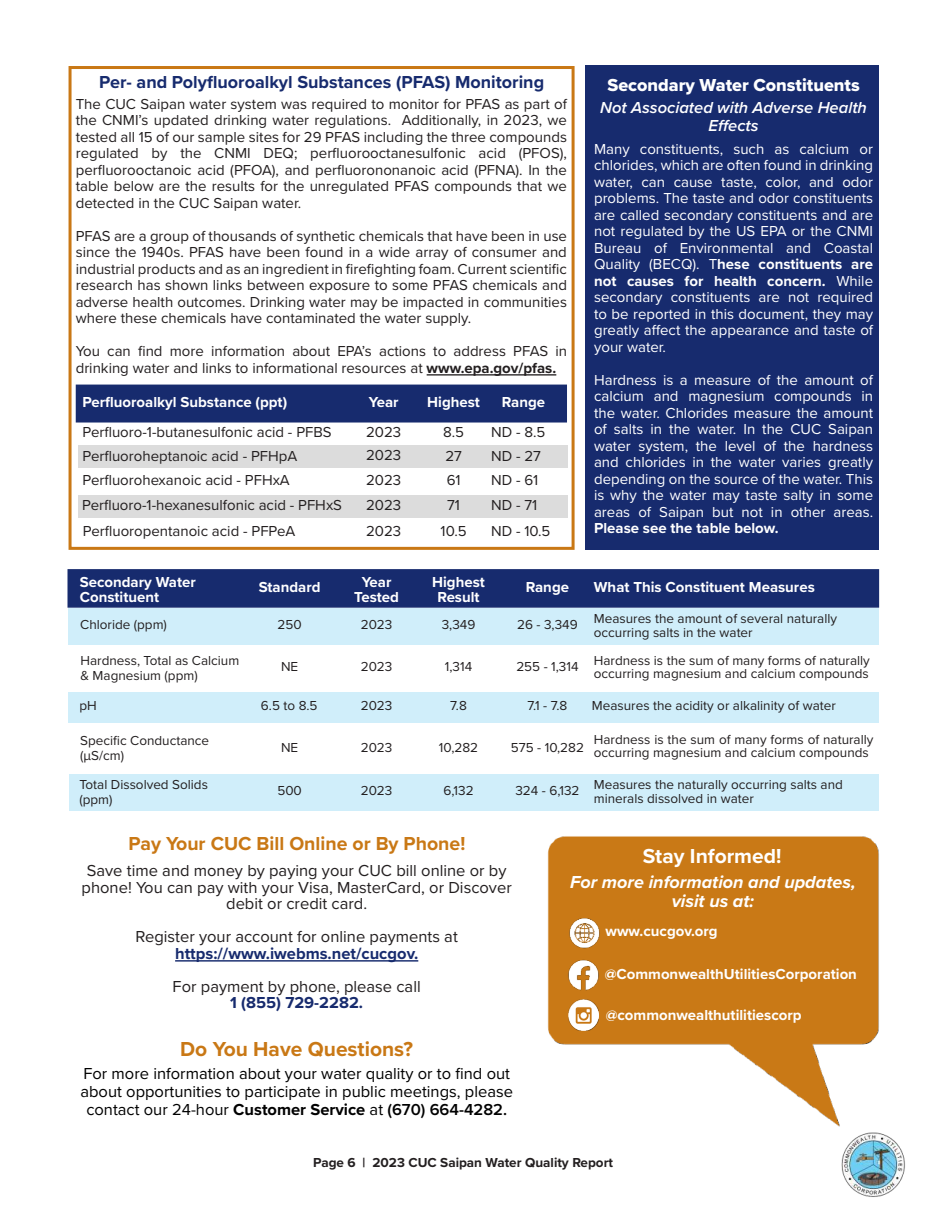
<style>
.page{position:relative;width:945px;height:1215px;background:#fff}
.page>*{position:absolute;margin:0;border:0;box-sizing:border-box;transform-origin:0 0}
.t1{font:700 21px "Proxima Nova";color:#c97815}
.t2{font:700 21px "Proxima Nova";color:#fff}
.t3{font:700 19.5px "Proxima Nova";color:#c97815}
.t4{font:700 18px "Proxima Nova";color:#172b6e}
.t5{font:italic 700 18px/18.3px "Proxima Nova";color:#fff;text-align:center}
.t6{font:18px "Proxima Nova Extrabld";color:#fff}
.t7{font:16.5px/16.5px "Proxima Nova";color:#231f20;text-align:center}
.t8{font:16.5px/18px "Proxima Nova";color:#000;text-align:center}
.t9{font:700 16.5px "Proxima Nova";color:#172b6e}
.t10{font:italic 600 16.5px/18px "Proxima Nova";color:#fff;text-align:center}
.t11{font:15px/16.5px "Proxima Nova";color:#231f20;text-align:justify}
.t12{font:15px/16.5px "Proxima Nova";color:#fff;text-align:justify}
.t13{font:700 15px/15px "Proxima Nova";color:#fff;text-align:center}
.t14{font:13.5px/13.5px "Proxima Nova";color:#231f20}
.t15{font:700 13.5px "Proxima Nova";color:#231f20}
.s1{font-weight:700}
.s2{font-weight:600}
</style>
<div class="page">
<div style="left:69px;top:66px;width:506px;height:484px;border:3px solid #c97815"></div>
<hr style="left:427px;top:374px;width:129px;height:2px;background:#231f20">
<div style="left:76px;top:385px;width:491px;height:38px;background:#172b6e;border:2px solid #172b6e"></div>
<div style="left:78px;top:446px;width:489px;height:22px;background:#dcdcdc"></div>
<div style="left:78px;top:495px;width:489px;height:22px;background:#dcdcdc"></div>
<div style="left:68px;top:569px;width:811px;height:39px;background:#172b6e;border:2px solid #172b6e"></div>
<div style="left:69px;top:608px;width:810px;height:37px;background:#d0eefa"></div>
<div style="left:69px;top:692px;width:810px;height:31px;background:#d0eefa"></div>
<div style="left:69px;top:774px;width:810px;height:37px;background:#d0eefa"></div>
<hr style="left:175px;top:960px;width:243px;height:2px;background:#172b6e">
<img style="left:547px;top:836px;width:332px;height:291px">
<img style="left:566px;top:916px;width:37px;height:34px">
<img style="left:565px;top:958px;width:37px;height:34px">
<img style="left:568px;top:1000px;width:31px;height:30px">
<div style="left:585px;top:66px;width:294px;height:484px;background:#172b6e"></div>
<img style="left:841px;top:1132px;width:64px;height:65px">
<p class="t4" style="left:99px;top:68px;width:447px">Per- and Polyfluoroalkyl Substances (PFAS) Monitoring</p>
<p class="t11" style="left:76px;top:95px;width:493px">The CUC Saipan water system was required to monitor for PFAS as part of the CNMI’s updated drinking water regulations. Additionally, in 2023, we tested all 15 of our sample sites for 29 PFAS including the three compounds regulated by the CNMI DEQ; perfluorooctanesulfonic acid (PFOS), perfluorooctanoic acid (PFOA), and perfluorononanoic acid (PFNA). In the table below are the results for the unregulated PFAS compounds that we detected in the CUC Saipan water.</p>
<p class="t11" style="left:76px;top:227px;width:493px">PFAS are a group of thousands of synthetic chemicals that have been in use since the 1940s. PFAS have been found in a wide array of consumer and industrial products and as an ingredient in firefighting foam. Current scientific research has shown links between exposure to some PFAS chemicals and adverse health outcomes. Drinking water may be impacted in communities where these chemicals have contaminated the water supply.</p>
<p class="t11" style="left:76px;top:342px;width:493px">You can find more information about EPA’s actions to address PFAS in drinking water and links to informational resources at <span class="s1">www.epa.gov/pfas.</span></p>
<p class="t13" style="left:82px;top:395px;width:206px">Perfluoroalkyl Substance (ppt)</p>
<p class="t13" style="left:369px;top:395px;width:31px">Year</p>
<p class="t13" style="left:427px;top:395px;width:54px">Highest</p>
<p class="t13" style="left:502px;top:395px;width:45px">Range</p>
<p class="t11" style="left:82px;top:423px;width:251px">Perfluoro-1-butanesulfonic acid - PFBS</p>
<p class="t11" style="left:366px;top:423px;width:37px">2023</p>
<p class="t11" style="left:443px;top:423px;width:23px">8.5</p>
<p class="t11" style="left:491px;top:423px;width:56px">ND - 8.5</p>
<p class="t11" style="left:82px;top:443px;width:262px;line-height:24.6px;text-align:left">Perfluoroheptanoic acid - PFHpA<br>Perfluorohexanoic acid - PFHxA<br>Perfluoro-1-hexanesulfonic acid - PFHxS</p>
<p class="t11" style="left:366px;top:446px;width:37px">2023</p>
<p class="t11" style="left:445px;top:447px;width:18px">27</p>
<p class="t11" style="left:491px;top:447px;width:51px">ND - 27</p>
<p class="t6" style="left:607px;top:71px;width:254px">Secondary Water Constituents</p>
<p class="t10" style="left:600px;top:98px;width:268px">Not Associated with Adverse Health<br>Effects</p>
<p class="t12" style="left:594px;top:140px;width:281px">Many constituents, such as calcium or chlorides, which are often found in drinking water, can cause taste, color, and odor problems. The taste and odor constituents are called secondary constituents and are not regulated by the US EPA or the CNMI Bureau of Environmental and Coastal Quality (BECQ). T<span class="s1">hese constituents are not causes for health concern.</span> While secondary constituents are not required to be reported in this document, they may greatly affect the appearance and taste of your water.</p>
<p class="t12" style="left:594px;top:371px;width:281px">Hardness is a measure of the amount of calcium and magnesium compounds in the water. Chlorides measure the amount of salts in the water. In the CUC Saipan water system, the level of the hardness and chlorides in the water varies greatly depending on the source of the water. This is why the water may taste salty in some areas of Saipan but not in other areas.</p>
<p class="t13" style="left:594px;top:520px;width:186px">Please see the table below.</p>
<p class="t11" style="left:366px;top:471px;width:37px">2023</p>
<p class="t11" style="left:447px;top:471px;width:15px">61</p>
<p class="t11" style="left:491px;top:471px;width:49px">ND - 61</p>
<p class="t11" style="left:366px;top:496px;width:37px">2023</p>
<p class="t11" style="left:447px;top:496px;width:14px">71</p>
<p class="t11" style="left:491px;top:496px;width:48px">ND - 71</p>
<p class="t11" style="left:83px;top:522px;width:214px">Perfluoropentanoic acid - PFPeA</p>
<p class="t11" style="left:366px;top:522px;width:37px">2023</p>
<p class="t11" style="left:441px;top:522px;width:28px">10.5</p>
<p class="t11" style="left:491px;top:522px;width:61px">ND - 10.5</p>
<p class="t13" style="left:80px;top:574px;width:118px;text-align:left">Secondary Water<br>Constituent</p>
<p class="t13" style="left:259px;top:579px;width:63px">Standard</p>
<p class="t13" style="left:354px;top:574px;width:46px">Year<br>Tested</p>
<p class="t13" style="left:432px;top:574px;width:54px">Highest<br>Result</p>
<p class="t13" style="left:526px;top:579px;width:45px">Range</p>
<p class="t13" style="left:594px;top:579px;width:222px">What This Constituent Measures</p>
<p class="t14" style="left:80px;top:617px;width:88px">Chloride (ppm)</p>
<p class="t14" style="left:278px;top:617px;width:26px">250</p>
<p class="t14" style="left:361px;top:617px;width:33px">2023</p>
<p class="t14" style="left:442px;top:617px;width:35px">3,349</p>
<p class="t14" style="left:517px;top:611px;width:321px;text-align:center">26 - 3,349 Measures the amount of several naturally occurring salts in the water</p>
<p class="t14" style="left:81px;top:652px;width:160px;line-height:15px">Hardness, Total as Calcium &amp; Magnesium (ppm)</p>
<p class="t14" style="left:281px;top:659px;width:19px">NE</p>
<p class="t14" style="left:361px;top:659px;width:33px">2023</p>
<p class="t14" style="left:445px;top:659px;width:29px">1,314</p>
<p class="t14" style="left:516px;top:659px;width:64px">255 - 1,314</p>
<p class="t14" style="left:594px;top:653px;width:277px">Hardness is the sum of many forms of naturally occurring magnesium and calcium compounds</p>
<p class="t14" style="left:79px;top:698px;width:19px">pH</p>
<p class="t14" style="left:261px;top:699px;width:58px">6.5 to 8.5</p>
<p class="t14" style="left:361px;top:699px;width:33px">2023</p>
<p class="t14" style="left:450px;top:699px;width:18px">7.8</p>
<p class="t14" style="left:528px;top:698px;width:41px">7.1 - 7.8</p>
<p class="t14" style="left:592px;top:698px;width:245px">Measures the acidity or alkalinity of water</p>
<p class="t14" style="left:80px;top:733px;width:130px;line-height:15px">Specific Conductance (µS/cm)</p>
<p class="t14" style="left:281px;top:740px;width:19px">NE</p>
<p class="t14" style="left:361px;top:740px;width:33px">2023</p>
<p class="t14" style="left:439px;top:740px;width:41px">10,282</p>
<p class="t14" style="left:511px;top:740px;width:75px">575 - 10,282</p>
<p class="t14" style="left:594px;top:732px;width:281px">Hardness is the sum of many forms of naturally occurring magnesium and calcium compounds</p>
<p class="t14" style="left:79px;top:777px;width:130px;line-height:15px">Total Dissolved Solids (ppm)</p>
<p class="t14" style="left:277px;top:784px;width:26px">500</p>
<p class="t14" style="left:361px;top:784px;width:33px">2023</p>
<p class="t14" style="left:444px;top:783px;width:32px">6,132</p>
<p class="t14" style="left:515px;top:783px;width:66px">324 - 6,132</p>
<p class="t14" style="left:594px;top:777px;width:250px">Measures the naturally occurring salts and minerals dissolved in water</p>
<h2 class="t3" style="left:129px;top:829px;width:338px">Pay Your CUC Bill Online or By Phone!</h2>
<p class="t7" style="left:82px;top:862px;width:432px">Save time and money by paying your CUC bill online or by phone! You can pay with your Visa, MasterCard, or Discover debit or credit card.</p>
<p class="t7" style="left:136px;top:928px;width:324px">Register your account for online payments at</p>
<p class="t9" style="left:175px;top:941px;width:245px">https://www.iwebms.net/cucgov.</p>
<p class="t7" style="left:173px;top:977px;width:250px">For payment by phone, please call</p>
<p class="t9" style="left:230px;top:990px;width:134px">1 (855) 729-2282.</p>
<h1 class="t1" style="left:180px;top:1034px;width:234px">Do You Have Questions?</h1>
<p class="t8" style="left:80px;top:1064px;width:434px">For more information about your water quality or to find out about opportunities to participate in public meetings, please contact our 24-hour <span class="s1">Customer Service</span> at <span class="s2">(670) 664-4282.</span></p>
<h1 class="t2" style="left:643px;top:840px;width:140px">Stay Informed!</h1>
<p class="t5" style="left:570px;top:873px;width:287px">For more information and updates, visit us at:</p>
<p class="t13" style="left:606px;top:924px;width:114px">www.cucgov.org</p>
<p class="t13" style="left:605px;top:966px;width:254px">@CommonwealthUtilitiesCorporation</p>
<p class="t13" style="left:606px;top:1007px;width:197px">@commonwealthutilitiescorp</p>
<p class="t15" style="left:313px;top:1153px;width:301px">Page 6 | 2023 CUC Saipan Water Quality Report</p>
</div>
